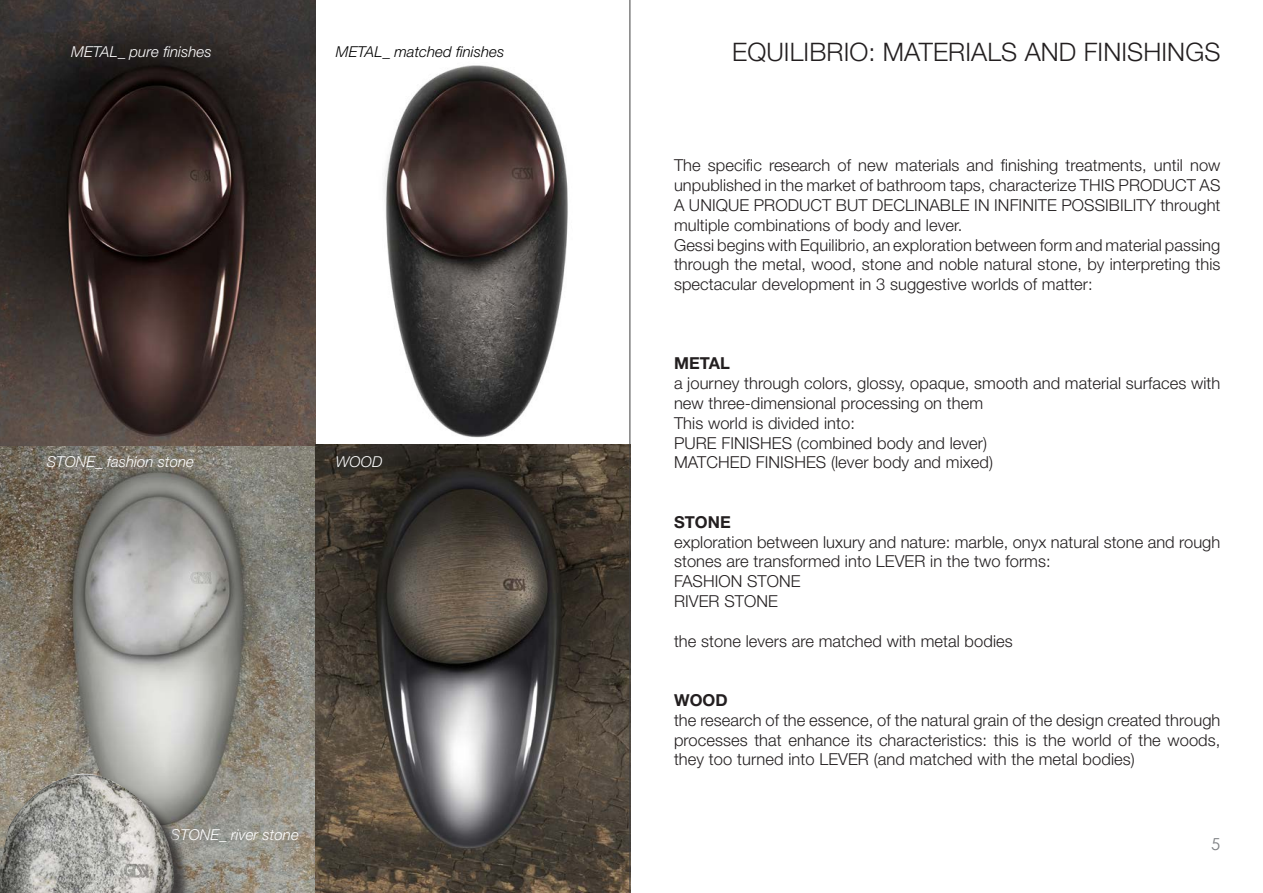
<style>
.page{position:relative;width:1263px;height:893px;background:#fff}
.page>*{position:absolute;margin:0;border:0;box-sizing:border-box;transform-origin:0 0}
.t1{font:300 25.5px "Helvetica Neue LT Std";letter-spacing:.005em;color:#231f20}
.t2{font:300 16.5px/19.8px "Helvetica Neue LT Std";letter-spacing:.005em;color:#231f20;text-align:justify}
.t3{font:700 16.5px "Helvetica Neue LT Std";letter-spacing:.005em;color:#231f20}
.t4{font:16.5px "Century Gothic";color:#808285}
.t5{font:italic 300 15px "Helvetica Neue LT Std";letter-spacing:.005em;color:#fff}
.t6{font:italic 300 15px "Helvetica Neue LT Std";letter-spacing:.005em;color:#000}
</style>
<div class="page">
<img style="left:332px;top:65px;width:290px;height:380px">
<img style="left:0;top:0;width:315px;height:893px">
<img style="left:315px;top:445px;width:315px;height:448px">
<hr style="left:630px;top:0;width:1px;height:893px;background:#3e3e3f">
<div style="left:0;top:776px;width:192px;height:117px;background:#231f20;opacity:.75"></div>
<img style="left:0;top:774px;width:174px;height:119px">
<p class="t5" style="left:71px;top:43px;width:142px">METAL_ pure finishes</p>
<p class="t6" style="left:336px;top:43px;width:170px">METAL_ matched finishes</p>
<p class="t5" style="left:47px;top:453px;width:149px">STONE_ fashion stone</p>
<p class="t5" style="left:336px;top:453px;width:48px">WOOD</p>
<p class="t5" style="left:171px;top:826px;width:129px">STONE_ river stone</p>
<p class="t1" style="left:732px;top:36px;width:490px">EQUILIBRIO: MATERIALS AND FINISHINGS</p>
<p class="t2" style="left:674px;top:155px;width:548px">The specific research of new materials and finishing treatments, until now unpublished in the market of bathroom taps, characterize THIS PRODUCT AS A UNIQUE PRODUCT BUT DECLINABLE IN INFINITE POSSIBILITY throught multiple combinations of body and lever.</p>
<p class="t2" style="left:674px;top:234px;width:548px">Gessi begins with Equilibrio, an exploration between form and material passing through the metal, wood, stone and noble natural stone, by interpreting this spectacular development in 3 suggestive worlds of matter:</p>
<p class="t3" style="left:674px;top:353px;width:57px">METAL</p>
<p class="t2" style="left:674px;top:373px;width:548px">a journey through colors, glossy, opaque, smooth and material surfaces with new three-dimensional processing on them</p>
<p class="t2" style="left:674px;top:413px;width:182px">This world is divided into:</p>
<p class="t2" style="left:674px;top:432px;width:315px">PURE FINISHES (combined body and lever)</p>
<p class="t2" style="left:674px;top:452px;width:320px">MATCHED FINISHES (lever body and mixed)</p>
<p class="t3" style="left:674px;top:512px;width:58px">STONE</p>
<p class="t2" style="left:674px;top:531px;width:548px">exploration between luxury and nature: marble, onyx natural stone and rough stones are transformed into LEVER in the two forms:</p>
<p class="t2" style="left:674px;top:571px;width:128px">FASHION STONE</p>
<p class="t2" style="left:674px;top:591px;width:105px">RIVER STONE</p>
<p class="t2" style="left:674px;top:630px;width:340px">the stone levers are matched with metal bodies</p>
<p class="t3" style="left:674px;top:690px;width:55px">WOOD</p>
<p class="t2" style="left:674px;top:710px;width:548px">the research of the essence, of the natural grain of the design created through processes that enhance its characteristics: this is the world of the woods, they too turned into LEVER (and matched with the metal bodies)</p>
<p class="t4" style="left:1211px;top:834px;width:11px">5</p>
</div>
